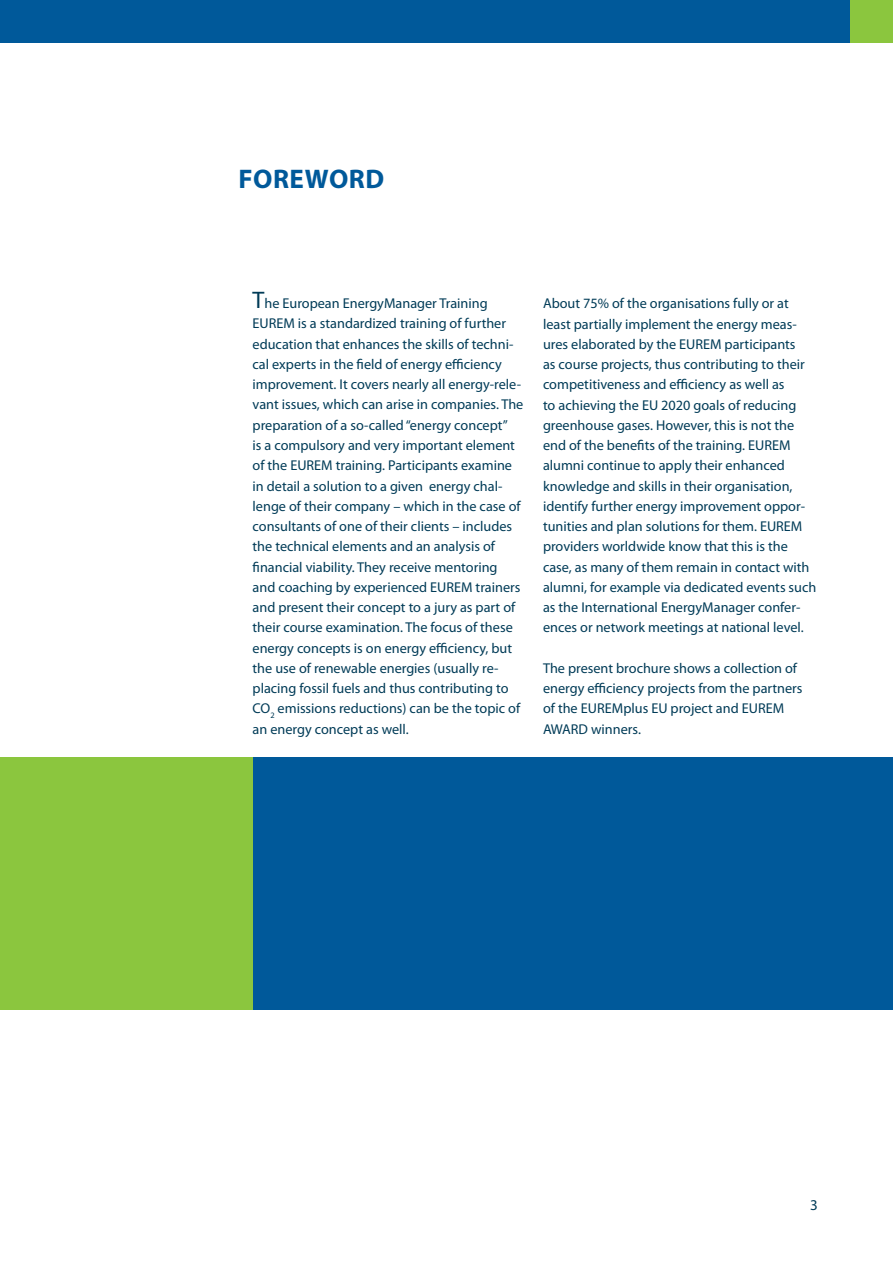
<style>
.page{position:relative;width:893px;height:1263px;background:#fff}
.page>*{position:absolute;margin:0;border:0;box-sizing:border-box;transform-origin:0 0}
.t1{font:700 27px "Myriad Pro";letter-spacing:.02em;color:#00599a}
.t2{font:15px "Myriad Pro";color:#003b57}
.t3{font:14.25px/20.2px "Myriad Pro";color:#003b57}
.s1{font-size:24px}
</style>
<div class="page">
<div style="left:0;top:0;width:855px;height:43px;background:#00599a"></div>
<div style="left:850px;top:0;width:43px;height:43px;background:#8bc63e"></div>
<div style="left:242px;top:758px;width:651px;height:252px;background:#00599a"></div>
<div style="left:0;top:758px;width:253px;height:252px;background:#8bc63e"></div>
<h1 class="t1" style="left:238px;top:161px;width:147px">FOREWORD</h1>
<p class="t3" style="left:253px;top:293px;width:272px"><span class="s1">T</span>he European EnergyManager Training EUREM is a standardized training of further education that enhances the skills of techni&shy;cal experts in the field of energy efficiency improvement. It covers nearly all energy-rele&shy;vant issues, which can arise in companies. The preparation of a so-called “energy concept”<br>is a compulsory and very important element of the EUREM training. Participants examine in detail a solution to a given energy chal&shy;lenge of their company – which in the case of consultants of one of their clients – includes the technical elements and an analysis of financial viability. They receive mentoring and coaching by experienced EUREM trainers and present their concept to a jury as part of their course examination. The focus of these energy concepts is on energy efficiency, but the use of renewable energies (usually re&shy;placing fossil fuels and thus contributing to CO<sub>2</sub> emissions reductions) can be the topic of an energy concept as well.</p>
<p class="t3" style="left:543px;top:293px;width:275px">About 75% of the organisations fully or at least partially implement the energy meas&shy;ures elaborated by the EUREM participants<br>as course projects, thus contributing to their competitiveness and efficiency as well as<br>to achieving the EU 2020 goals of reducing greenhouse gases. However, this is not the end of the benefits of the training. EUREM alumni continue to apply their enhanced knowledge and skills in their organisation, identify further energy improvement oppor&shy;tunities and plan solutions for them. EUREM providers worldwide know that this is the case, as many of them remain in contact with alumni, for example via dedicated events such as the International EnergyManager confer&shy;ences or network meetings at national level.</p>
<p class="t3" style="left:543px;top:658px;width:261px">The present brochure shows a collection of energy efficiency projects from the partners of the EUREMplus EU project and EUREM AWARD winners.</p>
<p class="t2" style="left:810px;top:1196px;width:9px">3</p>
</div>
